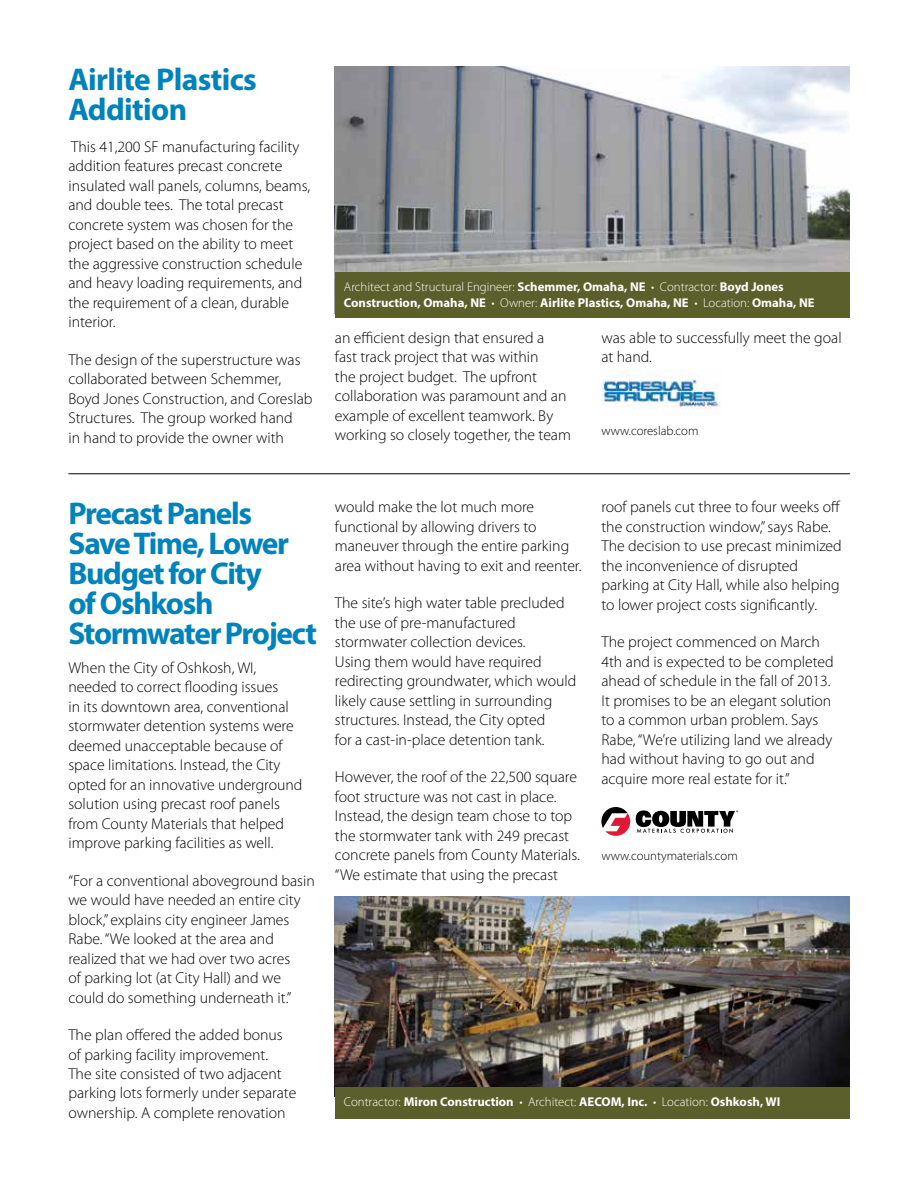
<style>
.page{position:relative;width:918px;height:1188px;background:#fff}
.page>*{position:absolute;margin:0;border:0;box-sizing:border-box;transform-origin:0 0}
.t1{font:700 31.5px/30px "Myriad Pro";letter-spacing:-.04em;color:#0082bb}
.t2{font:700 31.5px/30px "Myriad Pro";letter-spacing:-.02em;color:#0082bb}
.t3{font:300 15.75px/19.5px "Myriad Pro";color:#000}
.t4{font:700 12.75px/16.5px "Myriad Pro";color:#fff}
.t5{font:300 12.75px "Myriad Pro";color:#000}
.s1{font-weight:300}
</style>
<div class="page">
<img style="left:601px;top:371px;width:119px;height:38px">
<svg style="left:601px;top:807px;width:137px;height:29px"></svg>
<img style="left:335px;top:67px;width:515px;height:205px">
<img style="left:335px;top:896px;width:515px;height:191px">
<div style="left:335px;top:272px;width:515px;height:46px;background:#5b5f2b"></div>
<div style="left:335px;top:1087px;width:515px;height:32px;background:#5b5f2b"></div>
<hr style="left:68px;top:473px;width:782px;height:1px;background:#000">
<h1 class="t2" style="left:68px;top:64px;width:190px">Airlite Plastics<br>Addition</h1>
<p class="t3" style="left:68px;top:137px;width:243px">This 41,200 SF manufacturing facility addition features precast concrete insulated wall panels, columns, beams, and double tees. The total precast concrete system was chosen for the project based on the ability to meet the aggressive construction schedule and heavy loading requirements, and the requirement of a clean, durable interior.</p>
<p class="t3" style="left:68px;top:350px;width:246px">The design of the superstructure was collaborated between Schemmer, Boyd Jones Construction, and Coreslab Structures. The group worked hand<br>in hand to provide the owner with</p>
<p class="t4" style="left:344px;top:278px;width:472px"><span class="s1">Architect and Structural Engineer:</span> Schemmer, Omaha, NE <span class="s1">• Contractor:</span> Boyd Jones<br>Construction, Omaha, NE <span class="s1">• Owner:</span> Airlite Plastics, Omaha, NE <span class="s1">• Location:</span> Omaha, NE</p>
<p class="t3" style="left:335px;top:328px;width:238px">an efficient design that ensured a<br>fast track project that was within<br>the project budget. The upfront collaboration was paramount and an example of excellent teamwork. By working so closely together, the team</p>
<p class="t3" style="left:601px;top:328px;width:242px">was able to successfully meet the goal at hand.</p>
<p class="t5" style="left:601px;top:423px;width:99px">www.coreslab.com</p>
<h1 class="t1" style="left:68px;top:497px;width:250px">Precast Panels<br>Save Time, Lower<br>Budget for City<br>of Oshkosh<br>Stormwater Project</h1>
<p class="t3" style="left:68px;top:657px;width:236px">When the City of Oshkosh, WI, needed to correct flooding issues<br>in its downtown area, conventional stormwater detention systems were deemed unacceptable because of space limitations. Instead, the City opted for an innovative underground solution using precast roof panels from County Materials that helped improve parking facilities as well.</p>
<p class="t3" style="left:68px;top:870px;width:248px">“For a conventional aboveground basin we would have needed an entire city block,” explains city engineer James Rabe. “We looked at the area and realized that we had over two acres<br>of parking lot (at City Hall) and we could do something underneath it.”</p>
<p class="t3" style="left:68px;top:1025px;width:230px">The plan offered the added bonus of parking facility improvement.<br>The site consisted of two adjacent parking lots formerly under separate ownership. A complete renovation</p>
<p class="t3" style="left:335px;top:497px;width:248px">would make the lot much more functional by allowing drivers to maneuver through the entire parking area without having to exit and reenter.</p>
<p class="t3" style="left:335px;top:593px;width:243px">The site’s high water table precluded the use of pre-manufactured stormwater collection devices.<br>Using them would have required redirecting groundwater, which would likely cause settling in surrounding structures. Instead, the City opted<br>for a cast-in-place detention tank.</p>
<p class="t3" style="left:335px;top:767px;width:247px">However, the roof of the 22,500 square foot structure was not cast in place.<br>Instead, the design team chose to top the stormwater tank with 249 precast concrete panels from County Materials. “We estimate that using the precast</p>
<p class="t3" style="left:601px;top:497px;width:242px">roof panels cut three to four weeks off the construction window,” says Rabe.<br>The decision to use precast minimized the inconvenience of disrupted parking at City Hall, while also helping to lower project costs significantly.</p>
<p class="t3" style="left:601px;top:632px;width:234px">The project commenced on March 4th and is expected to be completed ahead of schedule in the fall of 2013.<br>It promises to be an elegant solution to a common urban problem. Says Rabe, “We’re utilizing land we already had without having to go out and acquire more real estate for it.”</p>
<p class="t5" style="left:601px;top:848px;width:138px">www.countymaterials.com</p>
<p class="t4" style="left:344px;top:1093px;width:438px"><span class="s1">Contractor:</span> Miron Construction <span class="s1">• Architect:</span> AECOM, Inc. <span class="s1">• Location:</span> Oshkosh, WI</p>
</div>
